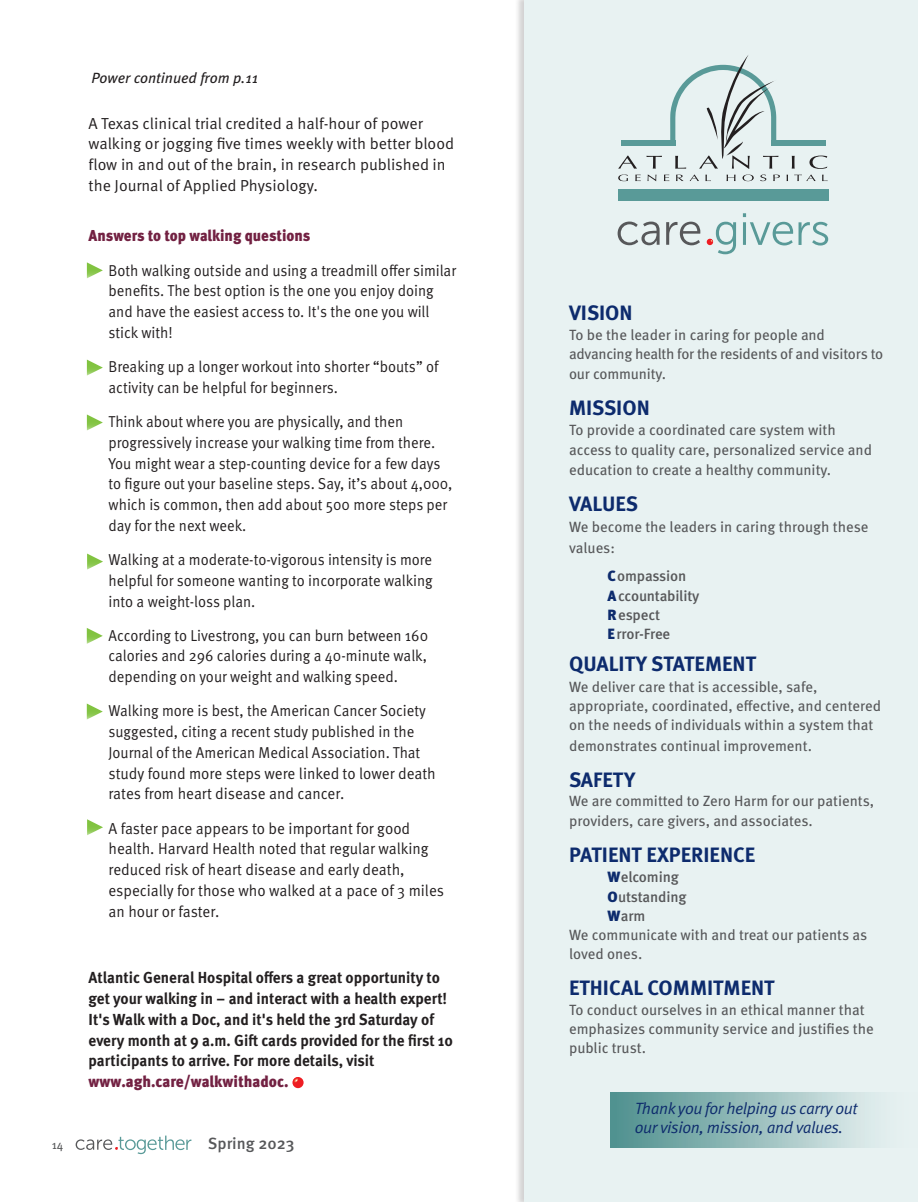
<style>
.page{position:relative;width:918px;height:1202px;background:#fff}
.page>*{position:absolute;margin:0;border:0;box-sizing:border-box;transform-origin:0 0}
.t1{font:700 20.7px "Meta OT";color:#0d2b6d}
.t2{font:16.35px/19.4px "Meta OT Norm Ita";letter-spacing:-.025em;color:#0d2b6d}
.t3{font:500 16.35px "Meta OT";color:#57585a}
.t4{font:15.9px/20.7px "Meta OT Norm";color:#231f20;scale:.95 1}
.t5{font:700 15.9px/20.7px "Meta OT";color:#231f20;scale:.95 1}
.t6{font:15.9px/20.7px "Meta OT Norm";color:#231f20}
.t7{font:900 15.9px "Meta OT";color:#722142;scale:.95 1}
.t8{font:15.75px/20.7px "Meta OT Norm";color:#231f20;scale:.93 1}
.t9{font:900 15.75px "Meta OT";letter-spacing:-.005em;color:#722142;scale:.93 1}
.t10{font:14.85px/19.4px "Meta OT";color:#57585a}
.t11{font:14.85px/19.4px "Meta OT";letter-spacing:-.02em;color:#57585a}
.t12{font:500 14.85px/19.4px "Meta OT";letter-spacing:-.01em;color:#57585a}
.t13{font:italic 14.85px "Meta OT";color:#231f20}
.t14{font:11.85px "Meta OT";color:#57585a}
.s1{font-weight:900;color:#0d2b6d}
</style>
<div class="page">
<svg style="left:76px;top:1135px;width:115px;height:19px"></svg>
<div style="left:515px;top:0;width:403px;height:1202px;background:#231f20;opacity:.2"></div>
<div style="left:524px;top:0;width:394px;height:1202px;background:#e8f2f2"></div>
<div style="left:611px;top:1092px;width:307px;height:55px;background:linear-gradient(to right,#4f8f8d,#f2f8f8)"></div>
<div style="left:771px;top:141px;width:54px;height:5px;background:#599a98"></div>
<svg style="left:787px;top:156px;width:41px;height:25px"></svg>
<div style="left:618px;top:189px;width:211px;height:12px;background:#599a98"></div>
<svg style="left:618px;top:55px;width:162px;height:126px"></svg>
<svg style="left:618px;top:221px;width:42px;height:24px"></svg>
<svg style="left:666px;top:222px;width:34px;height:23px"></svg>
<svg style="left:743px;top:213px;width:50px;height:32px"></svg>
<svg style="left:799px;top:222px;width:29px;height:23px"></svg>
<svg style="left:707px;top:222px;width:29px;height:32px"></svg>
<div style="left:292px;top:1077px;width:12px;height:11px;background:#ee1d23;border-radius:50%"></div>
<svg style="left:293px;top:1077px;width:5px;height:6px"></svg>
<svg style="left:87px;top:262px;width:16px;height:16px"></svg>
<svg style="left:87px;top:359px;width:16px;height:16px"></svg>
<svg style="left:87px;top:414px;width:16px;height:16px"></svg>
<svg style="left:87px;top:553px;width:16px;height:16px"></svg>
<svg style="left:87px;top:628px;width:16px;height:16px"></svg>
<svg style="left:87px;top:703px;width:16px;height:16px"></svg>
<svg style="left:87px;top:819px;width:16px;height:16px"></svg>
<p class="t13" style="left:91px;top:68px;width:169px">Power continued from p.11</p>
<p class="t6" style="left:89px;top:113px;width:367px">A Texas clinical trial credited a half-hour of power walking or jogging five times weekly with better blood flow in and out of the brain, in research published in the Journal of Applied Physiology.</p>
<p class="t9" style="left:89px;top:226px;width:240px">Answers to top walking questions</p>
<p class="t8" style="left:109px;top:260px;width:375px">Both walking outside and using a treadmill offer similar benefits. The best option is the one you enjoy doing and have the easiest access to. It's the one you will stick with!</p>
<p class="t8" style="left:109px;top:356px;width:357px">Breaking up a longer workout into shorter “bouts” of activity can be helpful for beginners.</p>
<p class="t8" style="left:109px;top:411px;width:371px">Think about where you are physically, and then progressively increase your walking time from there.<br>You might wear a step-counting device for a few days to figure out your baseline steps. Say, it’s about 4,000, which is common, then add about 500 more steps per day for the next week.</p>
<p class="t8" style="left:109px;top:549px;width:350px;text-align:justify">Walking at a moderate-to-vigorous intensity is more helpful for someone wanting to incorporate walking into a weight-loss plan.</p>
<p class="t8" style="left:109px;top:625px;width:345px;text-align:justify">According to Livestrong, you can burn between 160 calories and 296 calories during a 40-minute walk, depending on your weight and walking speed.</p>
<p class="t8" style="left:109px;top:701px;width:343px">Walking more is best, the American Cancer Society suggested, citing a recent study published in the<br>Journal of the American Medical Association. That</p>
<p class="t4" style="left:109px;top:763px;width:346px">study found more steps were linked to lower death rates from heart disease and cancer.</p>
<p class="t4" style="left:109px;top:818px;width:355px">A faster pace appears to be important for good health. Harvard Health noted that regular walking reduced risk of heart disease and early death, especially for those who walked at a pace of 3 miles an hour or faster.</p>
<p class="t5" style="left:89px;top:967px;width:385px">Atlantic General Hospital offers a great opportunity to get your walking in – and interact with a health expert!<br>It's Walk with a Doc, and it's held the 3rd Saturday of every month at 9 a.m. Gift cards provided for the first 10 participants to arrive. For more details, visit</p>
<p class="t7" style="left:89px;top:1072px;width:212px">www.agh.care/walkwithadoc.</p>
<p class="t14" style="left:52px;top:1137px;width:13px">14</p>
<p class="t3" style="left:208px;top:1132px;width:88px">Spring 2023</p>
<h1 class="t1" style="left:569px;top:299px;width:65px">VISION</h1>
<p class="t11" style="left:569px;top:325px;width:316px">To be the leader in caring for people and advancing health for the residents of and visitors to our community.</p>
<h1 class="t1" style="left:569px;top:394px;width:82px">MISSION</h1>
<p class="t10" style="left:569px;top:421px;width:304px">To provide a coordinated care system with access to quality care, personalized service and</p>
<p class="t10" style="left:569px;top:461px;width:264px">education to create a healthy community.</p>
<h1 class="t1" style="left:569px;top:491px;width:71px">VALUES</h1>
<p class="t10" style="left:569px;top:516px;width:301px;line-height:20.7px">We become the leaders in caring through these values:</p>
<p class="t12" style="left:608px;top:566px;width:93px"><span class="s1">C</span>ompassion<br><span class="s1">A</span>ccountability<br><span class="s1">R</span>espect<br><span class="s1">E</span>rror-Free</p>
<h1 class="t1" style="left:569px;top:651px;width:189px">QUALITY STATEMENT</h1>
<p class="t10" style="left:569px;top:677px;width:314px">We deliver care that is accessible, safe, appropriate, coordinated, effective, and centered on the needs of individuals within a system that</p>
<p class="t10" style="left:569px;top:736px;width:244px">demonstrates continual improvement.</p>
<h1 class="t1" style="left:569px;top:766px;width:68px">SAFETY</h1>
<p class="t10" style="left:569px;top:791px;width:307px">We are committed to Zero Harm for our patients, providers, care givers, and associates.</p>
<h1 class="t1" style="left:569px;top:841px;width:188px">PATIENT EXPERIENCE</h1>
<p class="t12" style="left:608px;top:867px;width:73px"><span class="s1">W</span>elcoming</p>
<p class="t12" style="left:608px;top:887px;width:81px"><span class="s1">O</span> utstanding</p>
<p class="t12" style="left:608px;top:906px;width:39px"><span class="s1">W</span>arm</p>
<p class="t10" style="left:569px;top:925px;width:300px">We communicate with and treat our patients as</p>
<p class="t10" style="left:569px;top:944px;width:75px">loved ones.</p>
<h1 class="t1" style="left:569px;top:975px;width:207px">ETHICAL COMMITMENT</h1>
<p class="t10" style="left:569px;top:1000px;width:306px">To conduct ourselves in an ethical manner that emphasizes community service and justifies the public trust.</p>
<p class="t2" style="left:635px;top:1098px;width:224px">Thank you for helping us carry out our vision, mission, and values.</p>
</div>
